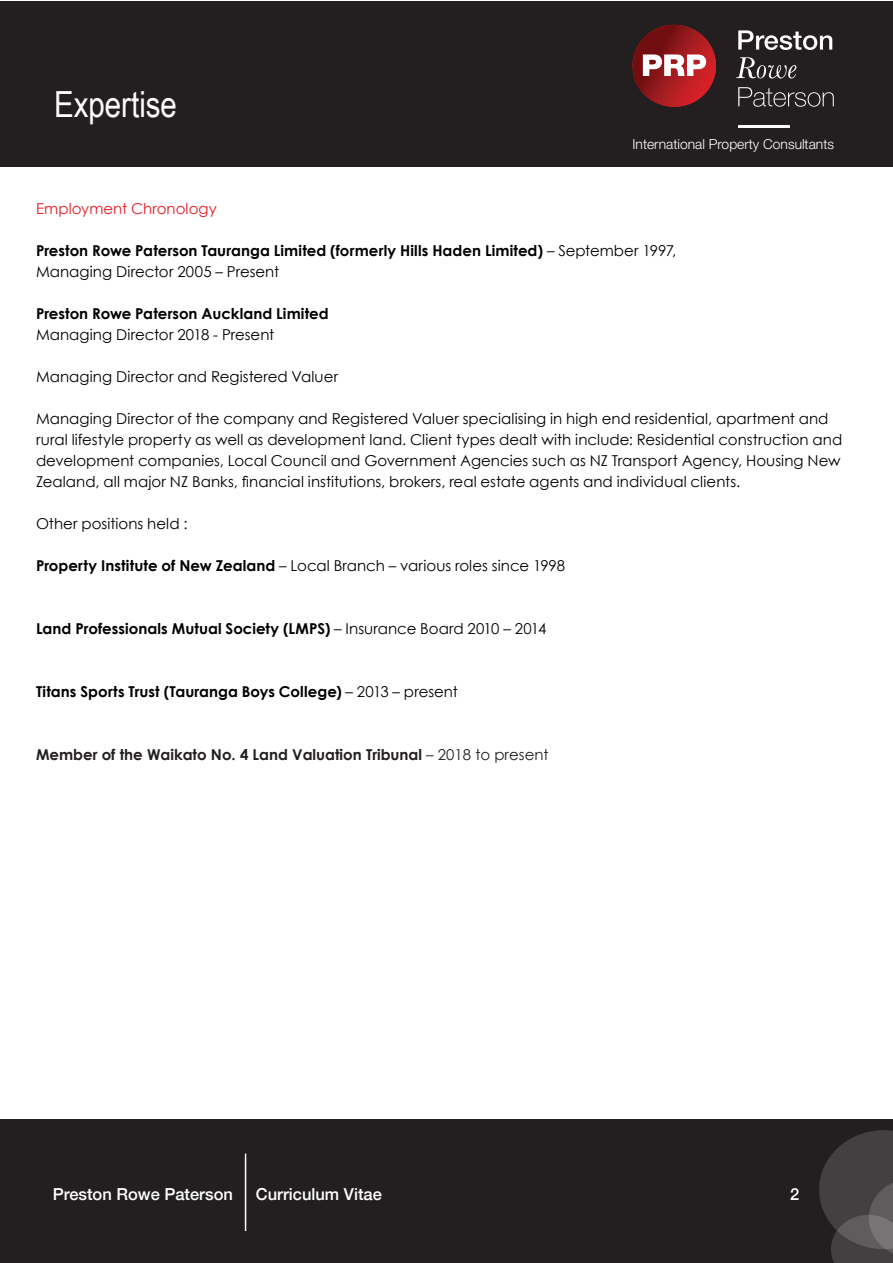
<style>
.page{position:relative;width:893px;height:1263px;background:#fff}
.page>*{position:absolute;margin:0;border:0;box-sizing:border-box;transform-origin:0 0}
.t1{font:36px "Arial Narrow";color:#fff}
.t2{font:500 16.5px "Helvetica Neue LT Std";color:#fff}
.t3{font:15px/21px "Century Gothic";color:#000001}
.t4{font:700 15px/21px "Century Gothic";color:#000001}
.t5{font:700 15px "Century Gothic";color:#231f20}
.t6{font:15px "Century Gothic";letter-spacing:.005em;color:#e51a23}
.t7{font:300 13.8px "Helvetica Neue LT Std";color:#fff}
.s1{font-weight:400}
.s2{font-weight:700}
</style>
<div class="page">
<div style="left:0;top:2px;width:893px;height:165px;background:#231f20"></div>
<div style="left:0;top:1120px;width:893px;height:143px;background:#231f20"></div>
<svg style="left:819px;top:1130px;width:74px;height:133px"></svg>
<hr style="left:245px;top:1153px;width:1px;height:78px;background:#fff">
<hr style="left:738px;top:126px;width:51px;height:2px;background:#fff">
<svg style="left:738px;top:30px;width:94px;height:20px"></svg>
<svg style="left:738px;top:87px;width:96px;height:20px"></svg>
<svg style="left:736px;top:57px;width:60px;height:22px"></svg>
<img style="left:632px;top:25px;width:84px;height:82px">
<h1 class="t1" style="left:54px;top:78px;width:125px">Expertise</h1>
<p class="t7" style="left:632px;top:136px;width:203px">International Property Consultants</p>
<p class="t6" style="left:36px;top:198px;width:182px">Employment Chronology</p>
<p class="t4" style="left:36px;top:239px;width:642px">Preston Rowe Paterson Tauranga Limited (formerly Hills Haden Limited) <span class="s1">– September 1997,<br>Managing Director 2005 – Present</span></p>
<p class="t4" style="left:36px;top:302px;width:294px">Preston Rowe Paterson Auckland Limited</p>
<p class="t3" style="left:36px;top:324px;width:240px">Managing Director 2018 - Present</p>
<p class="t3" style="left:36px;top:366px;width:304px">Managing Director and Registered Valuer</p>
<p class="t3" style="left:36px;top:408px;width:808px">Managing Director of the company and Registered Valuer specialising in high end residential, apartment and rural lifestyle property as well as development land. Client types dealt with include: Residential construction and development companies, Local Council and Government Agencies such as NZ Transport Agency, Housing New Zealand, all major NZ Banks, financial institutions, brokers, real estate agents and individual clients.</p>
<p class="t3" style="left:36px;top:513px;width:153px">Other positions held :</p>
<p class="t3" style="left:36px;top:555px;width:531px"><span class="s2">Property Institute of New Zealand</span> – Local Branch – various roles since 1998</p>
<p class="t4" style="left:36px;top:617px;width:512px">Land Professionals Mutual Society (LMPS) <span class="s1">– Insurance Board 2010 – 2014</span></p>
<p class="t4" style="left:36px;top:680px;width:423px">Titans Sports Trust (Tauranga Boys College) <span class="s1">– 2013 – present</span></p>
<p class="t5" style="left:36px;top:743px;width:514px">Member of the Waikato No. 4 Land Valuation Tribunal <span class="s1">– 2018 to present</span></p>
<p class="t2" style="left:53px;top:1184px;width:182px">Preston Rowe Paterson</p>
<p class="t2" style="left:256px;top:1184px;width:128px">Curriculum Vitae</p>
<p class="t2" style="left:790px;top:1185px;width:11px">2</p>
</div>
